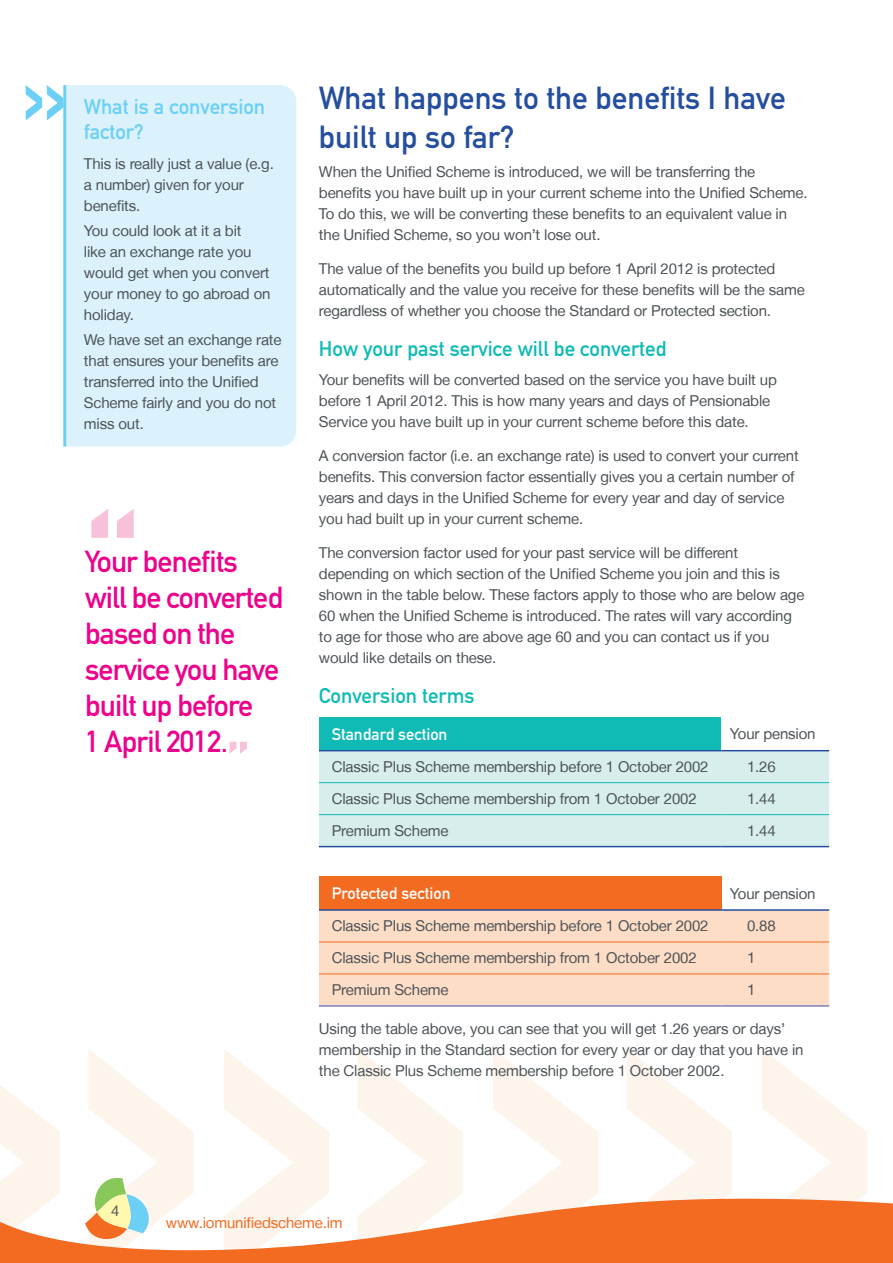
<style>
.page{position:relative;width:893px;height:1263px;background:#fff}
.page>*{position:absolute;margin:0;border:0;box-sizing:border-box;transform-origin:0 0}
.Quotes{font:165px "DIN Mittelschrift";color:#f7c1d9}
.Quotes-2{font:67.5px "DIN Mittelschrift";color:#f7c1d9}
.Sub_heading{font:31.5px/39px "DIN Mittelschrift";color:#264e9f}
.Quotes-3{font:30px/36px "DIN Mittelschrift";letter-spacing:-.025em;color:#ed028c}
.Sub_sub_head{font:21px "DIN Mittelschrift";color:#10bab5}
.fact_header{font:21px/25.5px "DIN Mittelschrift";color:#6bcff6}
.Sub_sub_sub_head{font:16.5px "DIN Mittelschrift";color:#fff}
.Body_text{font:15px/21px "Helvetica Neue LT";letter-spacing:-.01em;color:#4d5357}
.Fact_body{font:15px/21px "Helvetica Neue LT";letter-spacing:-.01em;color:#4d5357}
.t1{font:15px "Helvetica Neue LT";letter-spacing:-.01em;color:#f36a21}
</style>
<div class="page">
<svg style="left:627px;top:1049px;width:240px;height:131px"></svg>
<svg style="left:358px;top:1049px;width:240px;height:131px"></svg>
<svg style="left:88px;top:1049px;width:241px;height:131px"></svg>
<svg style="left:0;top:1085px;width:60px;height:95px"></svg>
<svg style="left:88px;top:1178px;width:61px;height:2px"></svg>
<svg style="left:0;top:1180px;width:893px;height:83px"></svg>
<div style="left:66px;top:85px;width:230px;height:361px;background:#dbf2fc"></div>
<svg style="left:26px;top:85px;width:37px;height:35px"></svg>
<hr style="left:63px;top:85px;width:3px;height:361px;background:#6bcff6">
<div style="left:319px;top:717px;width:402px;height:34px;background:#10bab5"></div>
<div style="left:319px;top:751px;width:510px;height:95px;background:#d7eeed"></div>
<svg style="left:319px;top:847px;width:510px;height:1px"></svg>
<div style="left:319px;top:876px;width:402px;height:34px;background:#f36a21"></div>
<div style="left:319px;top:911px;width:510px;height:94px;background:#fdddc6"></div>
<hr style="left:319px;top:782px;width:402px;height:1px;background:#10bab5">
<hr style="left:721px;top:782px;width:108px;height:1px;background:#10bab5">
<hr style="left:319px;top:814px;width:402px;height:1px;background:#10bab5">
<hr style="left:721px;top:814px;width:108px;height:1px;background:#10bab5">
<hr style="left:319px;top:941px;width:402px;height:1px;background:#f36a21">
<hr style="left:721px;top:941px;width:108px;height:1px;background:#f36a21">
<hr style="left:319px;top:973px;width:402px;height:1px;background:#f36a21">
<hr style="left:721px;top:973px;width:108px;height:1px;background:#f36a21">
<hr style="left:319px;top:750px;width:402px;height:1px;background:#264e9f">
<hr style="left:721px;top:750px;width:108px;height:1px;background:#264e9f">
<hr style="left:319px;top:909px;width:402px;height:2px;background:#264e9f">
<hr style="left:721px;top:909px;width:108px;height:2px;background:#264e9f">
<hr style="left:319px;top:846px;width:402px;height:1px;background:#264e9f">
<hr style="left:721px;top:846px;width:108px;height:1px;background:#264e9f">
<hr style="left:319px;top:1005px;width:402px;height:2px;background:#7a82bd">
<hr style="left:721px;top:1005px;width:108px;height:2px;background:#7a82bd">
<p class="fact_header" style="left:84px;top:94px;width:183px">What is a conversion factor?</p>
<p class="Fact_body" style="left:84px;top:153px;width:191px">This is really just a value (e.g. a number) given for your benefits.</p>
<p class="Fact_body" style="left:84px;top:220px;width:188px">You could look at it a bit<br>like an exchange rate you would get when you convert your money to go abroad on holiday.</p>
<p class="Fact_body" style="left:84px;top:329px;width:199px">We have set an exchange rate that ensures your benefits are transferred into the Unified<br>Scheme fairly and you do not miss out.</p>
<p class="Quotes" style="left:85px;top:471px;width:56px">“</p>
<p class="Quotes-3" style="left:85px;top:544px;width:199px">Your benefits will be converted based on the service you have built up before<br>1 April 2012.</p>
<p class="Quotes-2" style="left:227px;top:726px;width:24px">”</p>
<p class="Sub_heading" style="left:319px;top:78px;width:468px">What happens to the benefits I have built up so far?</p>
<p class="Body_text" style="left:319px;top:161px;width:490px">When the Unified Scheme is introduced, we will be transferring the benefits you have built up in your current scheme into the Unified Scheme.<br>To do this, we will be converting these benefits to an equivalent value in the Unified Scheme, so you won’t lose out.</p>
<p class="Body_text" style="left:319px;top:258px;width:487px">The value of the benefits you build up before 1 April 2012 is protected automatically and the value you receive for these benefits will be the same regardless of whether you choose the Standard or Protected section.</p>
<p class="Sub_sub_head" style="left:319px;top:336px;width:349px">How your past service will be converted</p>
<p class="Body_text" style="left:319px;top:369px;width:459px">Your benefits will be converted based on the service you have built up before 1 April 2012. This is how many years and days of Pensionable<br>Service you have built up in your current scheme before this date.</p>
<p class="Body_text" style="left:319px;top:445px;width:481px">A conversion factor (i.e. an exchange rate) is used to convert your current benefits. This conversion factor essentially gives you a certain number of years and days in the Unified Scheme for every year and day of service you had built up in your current scheme.</p>
<p class="Body_text" style="left:319px;top:542px;width:487px">The conversion factor used for your past service will be different depending on which section of the Unified Scheme you join and this is shown in the table below. These factors apply to those who are below age 60 when the Unified Scheme is introduced. The rates will vary according to age for those who are above age 60 and you can contact us if you would like details on these.</p>
<p class="Sub_sub_head" style="left:319px;top:683px;width:157px">Conversion terms</p>
<p class="Sub_sub_sub_head" style="left:332px;top:724px;width:117px">Standard section</p>
<p class="Body_text" style="left:730px;top:723px;width:87px">Your pension</p>
<p class="Body_text" style="left:332px;top:756px;width:378px">Classic Plus Scheme membership before 1 October 2002</p>
<p class="Body_text" style="left:747px;top:756px;width:30px">1.26</p>
<p class="Body_text" style="left:332px;top:788px;width:367px">Classic Plus Scheme membership from 1 October 2002</p>
<p class="Body_text" style="left:747px;top:788px;width:30px">1.44</p>
<p class="Body_text" style="left:332px;top:820px;width:118px">Premium Scheme</p>
<p class="Body_text" style="left:747px;top:820px;width:30px">1.44</p>
<p class="Sub_sub_sub_head" style="left:332px;top:884px;width:120px">Protected section</p>
<p class="Body_text" style="left:730px;top:882px;width:87px">Your pension</p>
<p class="Body_text" style="left:332px;top:915px;width:378px">Classic Plus Scheme membership before 1 October 2002</p>
<p class="Body_text" style="left:747px;top:915px;width:30px">0.88</p>
<p class="Body_text" style="left:332px;top:947px;width:367px">Classic Plus Scheme membership from 1 October 2002</p>
<p class="Body_text" style="left:747px;top:947px;width:10px">1</p>
<p class="Body_text" style="left:332px;top:979px;width:118px">Premium Scheme</p>
<p class="Body_text" style="left:747px;top:979px;width:10px">1</p>
<p class="Body_text" style="left:319px;top:1018px;width:486px">Using the table above, you can see that you will get 1.26 years or days’ membership in the Standard section for every year or day that you have in the Classic Plus Scheme membership before 1 October 2002.</p>
<p class="Body_text" style="left:111px;top:1200px;width:10px">4</p>
<p class="t1" style="left:166px;top:1214px;width:178px">www.iomunifiedscheme.im</p>
</div>
